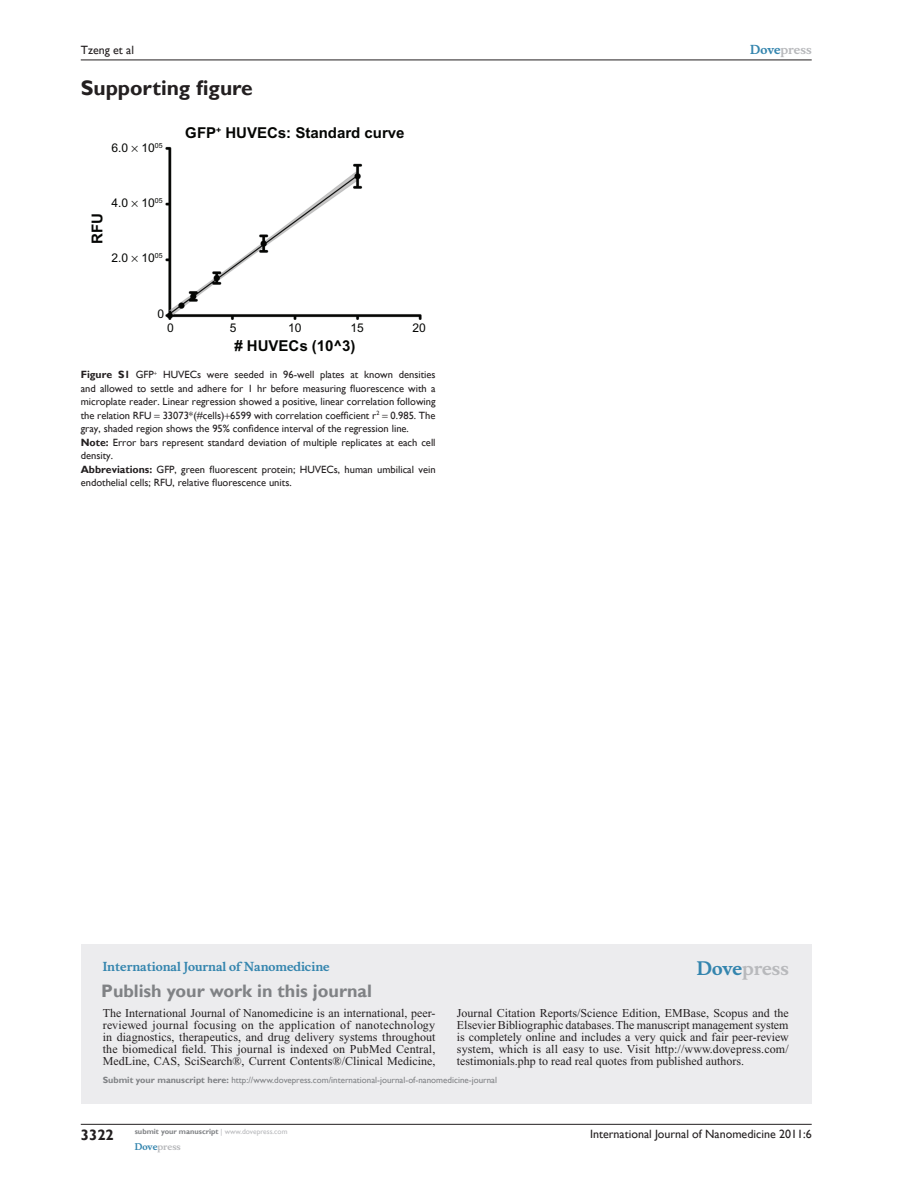
<style>
.page{position:relative;width:918px;height:1188px;background:#fff}
.page>*{position:absolute;margin:0;border:0;box-sizing:border-box;transform-origin:0 0}
.t1{font:700 21px "Gill Sans";color:#231f20}
.t2{font:700 18px "Gill Sans";color:#808285}
.t3{font:700 18px "Musee";color:#b8b9bc}
.t4{font:700 15px "Arial";color:#040503}
.t5{font:700 15px "Gill Sans";color:#231f20}
.t6{font:12px/12px "Times New Roman";color:#231f20;text-align:justify}
.t7{font:12px "Gill Sans";color:#231f20}
.t8{font:700 12px "Musee";color:#3485ae}
.t9{font:12px "Arial";color:#040503}
.t10{font:700 12px "Musee";color:#b8b9bc}
.t11{font:10.5px/13.5px "Gill Sans";color:#231f20}
.t12{font:9px "Gill Sans";color:#808285}
.t13{font:700 9px "Musee";color:#b8b9bc}
.t14{font:700 7.5px "Gill Sans";color:#808285}
.s1{font-weight:700}
.s2{color:#3485ae}
.s3{font-weight:400;color:#b8b9bc}
</style>
<div class="page">
<div style="left:81px;top:944px;width:731px;height:159px;background:#ececee"></div>
<hr style="left:81px;top:1124px;width:731px;height:1px;background:#231f20">
<hr style="left:81px;top:60px;width:731px;height:1px;background:#231f20">
<img style="left:166px;top:147px;width:255px;height:173px">
<p class="t7" style="left:81px;top:43px;width:55px">Tzeng et al</p>
<h1 class="t1" style="left:81px;top:76px;width:174px">Supporting figure</h1>
<p class="t9" style="left:112px;top:141px;width:53px">6.0 10<sup>05</sup></p>
<p class="t4" style="left:89px;top:244px;width:32px;rotate:-90deg">RFU</p>
<p class="t9" style="left:112px;top:196px;width:53px">4.0 10<sup>05</sup></p>
<p class="t9" style="left:112px;top:251px;width:53px">2.0 10<sup>05</sup></p>
<p class="t4" style="left:185px;top:124px;width:221px">GFP<sup>+</sup> HUVECs: Standard curve</p>
<p class="t9" style="left:157px;top:307px;width:8px">0</p>
<p class="t9" style="left:351px;top:321px;width:15px">15</p>
<p class="t9" style="left:413px;top:321px;width:15px">20</p>
<p class="t9" style="left:167px;top:321px;width:8px">0</p>
<p class="t9" style="left:230px;top:321px;width:8px">5</p>
<p class="t9" style="left:288px;top:321px;width:15px">10</p>
<p class="t4" style="left:234px;top:337px;width:123px"># HUVECs (10^3)</p>
<p class="t11" style="left:81px;top:368px;width:356px"><span class="s1">Figure S1</span> GFP HUVECs were seeded in 96-well plates at known densities and allowed to settle and adhere for 1 hr before measuring fluorescence with a microplate reader. Linear regression showed a positive, linear correlation following the relation RFU 33073*(#cells) 6599 with correlation coefficient r<sup>2</sup> 0.985. The gray, shaded region shows the 95% confidence interval of the regression line.<br><span class="s1">Note:</span> Error bars represent standard deviation of multiple replicates at each cell density.<br><span class="s1">Abbreviations:</span> GFP, green fluorescent protein; HUVECs, human umbilical vein endothelial cells; RFU, relative fluorescence units.</p>
<p class="t8" style="left:103px;top:959px;width:228px">International Journal of Nanomedicine</p>
<h2 class="t2" style="left:101px;top:980px;width:272px">Publish your work in this journal</h2>
<p class="t10" style="left:750px;top:43px;width:63px"><span class="s2">Dove</span>press</p>
<h2 class="t3" style="left:697px;top:958px;width:94px"><span class="s2">Dove</span>press</h2>
<p class="t6" style="left:103px;top:1007px;width:334px">The International Journal of Nanomedicine is an international, peer&shy;reviewed journal focusing on the application of nanotechnology in diagnostics, therapeutics, and drug delivery systems throughout the biomedical field. This journal is indexed on PubMed Central, MedLine, CAS, SciSearch®, Current Contents®/Clinical Medicine,</p>
<p class="t6" style="left:457px;top:1007px;width:333px">Journal Citation Reports/Science Edition, EMBase, Scopus and the Elsevier Bibliographic databases. The manuscript management system is completely online and includes a very quick and fair peer-review system, which is all easy to use. Visit http://www.dovepress.com/ testimonials.php to read real quotes from published authors.</p>
<p class="t12" style="left:103px;top:1075px;width:396px"><span class="s1">Submit your manuscript here:</span> http://www.dovepress.com/international-journal-of-nanomedicine-journal</p>
<p class="t5" style="left:81px;top:1126px;width:35px">3322</p>
<p class="t14" style="left:135px;top:1127px;width:154px">submit your manuscript <span class="s3">| www.dovepress.com</span></p>
<p class="t13" style="left:135px;top:1141px;width:48px"><span class="s2">Dove</span>press</p>
<p class="t7" style="left:590px;top:1127px;width:223px">International Journal of Nanomedicine 2011:6</p>
</div>
